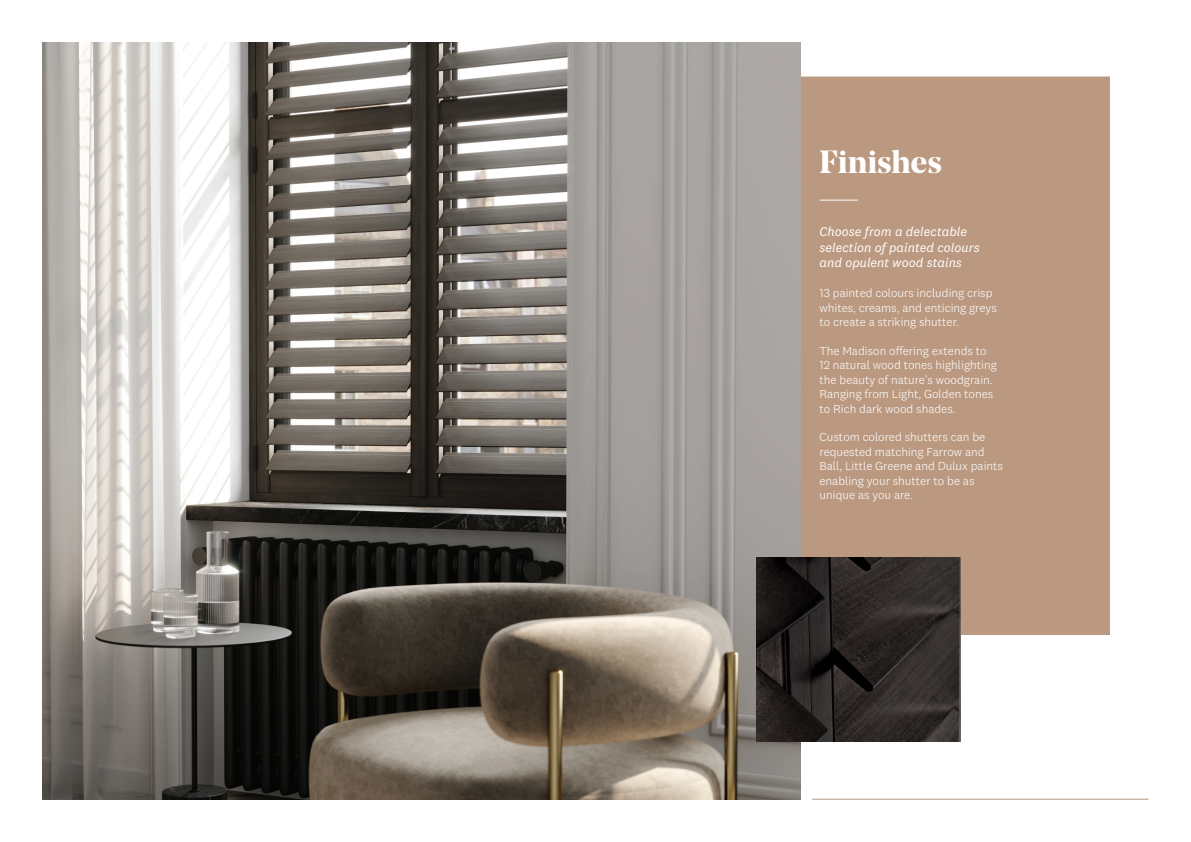
<style>
.page{position:relative;width:1191px;height:842px;background:#fff}
.page>*{position:absolute;margin:0;border:0;box-sizing:border-box;transform-origin:0 0}
.t1{font:700 32px "Noe Display";color:#fff}
.t2{font:italic 13px/15.6px "National 2";color:#fff}
.t3{font:300 12px/14.4px "National 2";color:#fff}
</style>
<div class="page">
<div style="left:514px;top:77px;width:596px;height:558px;background:#bb9981"></div>
<hr style="left:819px;top:200px;width:39px;height:1px;background:#fff">
<img style="left:43px;top:43px;width:757px;height:756px">
<hr style="left:812px;top:799px;width:336px;height:1px;background:#bb9981">
<img style="left:756px;top:557px;width:204px;height:185px">
<p class="t1" style="left:819px;top:141px;width:124px">Finishes</p>
<p class="t2" style="left:819px;top:224px;width:162px">Choose from a delectable selection of painted colours and opulent wood stains</p>
<p class="t3" style="left:819px;top:286px;width:179px">13 painted colours including crisp whites, creams, and enticing greys to create a striking shutter.</p>
<p class="t3" style="left:819px;top:343px;width:179px">The Madison offering extends to<br>12 natural wood tones highlighting the beauty of nature’s woodgrain.<br>Ranging from Light, Golden tones to Rich dark wood shades.</p>
<p class="t3" style="left:819px;top:430px;width:185px">Custom colored shutters can be requested matching Farrow and<br>Ball, Little Greene and Dulux paints enabling your shutter to be as unique as you are.</p>
</div>
